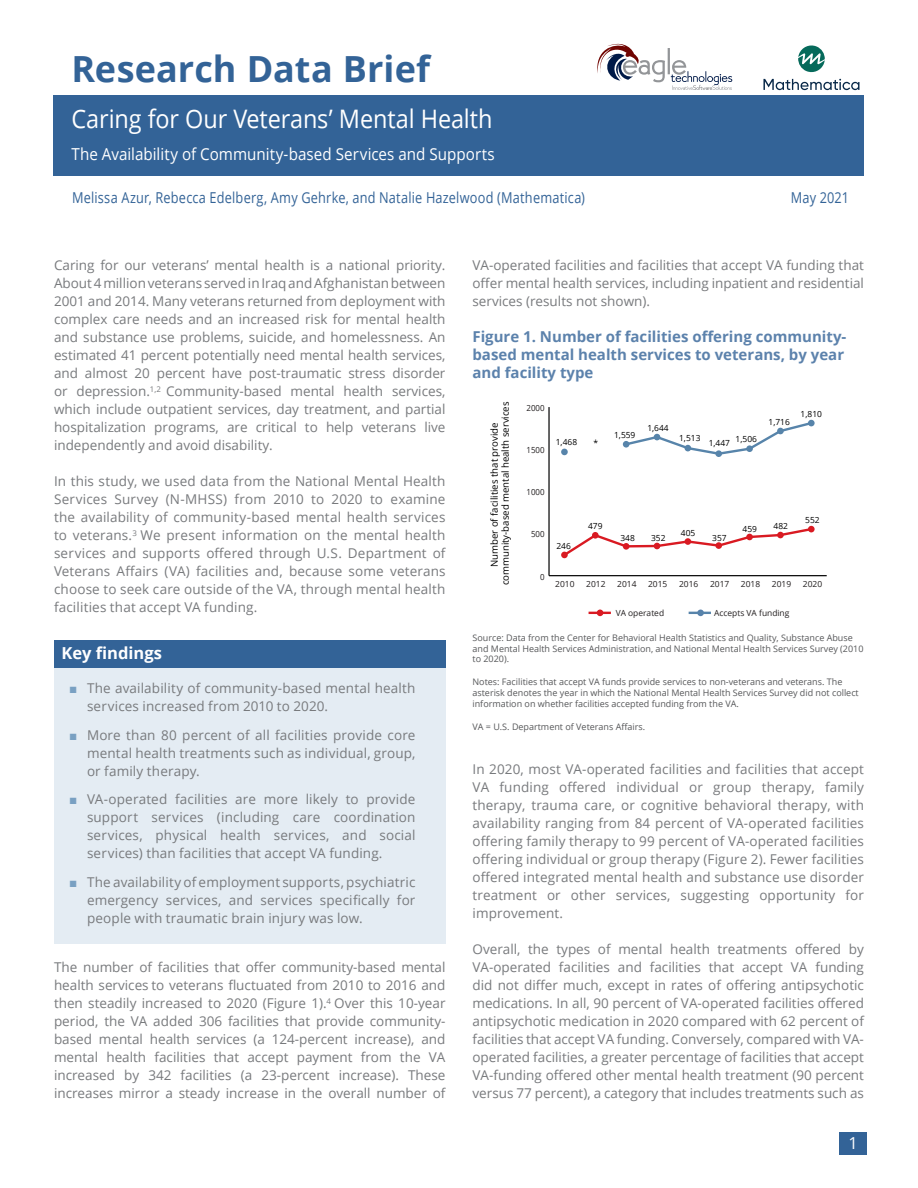
<style>
.page{position:relative;width:918px;height:1188px;background:#fff}
.page>*{position:absolute;margin:0;border:0;box-sizing:border-box;transform-origin:0 0}
.Main_Head{font:700 36px "Open Sans";letter-spacing:.005em;color:#336397}
.t1{font:25.5px "Open Sans";letter-spacing:-.005em;color:#fff;scale:.92 1}
.t2{font:16.5px "Open Sans";color:#fff;scale:.92 1}
.Subhead{font:700 16.5px "Open Sans";color:#fff}
.t3{font:16.5px "Open Sans";color:#fff}
.Figure_Title{font:700 15px/18px "Open Sans";color:#5c82ac}
.Authors{font:15px "Open Sans";letter-spacing:.015em;color:#336397;scale:.85 1}
.Body_Text{font:13.5px/18px "Open Sans";letter-spacing:.01em;color:#787a7d;text-align:justify}
.t4{font:9.6px/10.8px "Open Sans";color:#000;text-align:center}
.Figure_Source{font:9px/10.8px "Open Sans";color:#57585a}
.t5{font:8.4px "Open Sans";color:#000}
.t6{font:8.4px "Open Sans";color:#231f20}
.t7{font:8.4px "Open Sans";color:#231f20;scale:.94 1}
.s1{font-family:"Arial";color:#79a0c2}
</style>
<div class="page">
<div style="left:839px;top:1132px;width:28px;height:23px;background:#336397"></div>
<div style="left:54px;top:642px;width:392px;height:302px;background:#e4ecf3"></div>
<div style="left:54px;top:640px;width:392px;height:27px;background:#336397"></div>
<div style="left:53px;top:95px;width:810px;height:51px;background:#336397"></div>
<div style="left:53px;top:136px;width:810px;height:40px;background:#336397"></div>
<svg style="left:597px;top:44px;width:135px;height:46px"></svg>
<hr style="left:549px;top:575px;width:278px;height:1px;background:#000">
<hr style="left:548px;top:407px;width:2px;height:169px;background:#000">
<svg style="left:561px;top:526px;width:253px;height:32px"></svg>
<div style="left:685px;top:538px;width:6px;height:7px;background:#d91a22;border-radius:50%"></div>
<div style="left:715px;top:542px;width:7px;height:7px;background:#d91a22;border-radius:50%"></div>
<div style="left:746px;top:534px;width:7px;height:6px;background:#d91a22;border-radius:50%"></div>
<div style="left:777px;top:532px;width:7px;height:6px;background:#d91a22;border-radius:50%"></div>
<div style="left:808px;top:526px;width:7px;height:6px;background:#d91a22;border-radius:50%"></div>
<div style="left:561px;top:449px;width:7px;height:6px;background:#5784aa;border-radius:50%"></div>
<svg style="left:623px;top:420px;width:191px;height:36px"></svg>
<div style="left:715px;top:450px;width:7px;height:7px;background:#5784aa;border-radius:50%"></div>
<div style="left:746px;top:445px;width:7px;height:7px;background:#5784aa;border-radius:50%"></div>
<div style="left:777px;top:428px;width:7px;height:6px;background:#5784aa;border-radius:50%"></div>
<div style="left:808px;top:420px;width:7px;height:6px;background:#5784aa;border-radius:50%"></div>
<div style="left:697px;top:610px;width:7px;height:6px;background:#5780ab;border-radius:50%"></div>
<svg style="left:597px;top:610px;width:6px;height:6px"></svg>
<hr style="left:589px;top:612px;width:22px;height:2px;background:#d91a22">
<hr style="left:689px;top:612px;width:22px;height:2px;background:#5784aa">
<svg style="left:763px;top:45px;width:96px;height:45px"></svg>
<p class="Main_Head" style="left:71px;top:43px;width:360px">Research Data Brief</p>
<p class="t1" style="left:71px;top:101px;width:459px">Caring for Our Veterans’ Mental Health</p>
<p class="t2" style="left:71px;top:142px;width:462px">The Availability of Community-based Services and Supports</p>
<p class="Authors" style="left:72px;top:187px;width:605px">Melissa Azur, Rebecca Edelberg, Amy Gehrke, and Natalie Hazelwood (Mathematica)</p>
<p class="Authors" style="left:791px;top:187px;width:70px">May 2021</p>
<p class="Body_Text" style="left:54px;top:256px;width:393px">Caring for our veterans’ mental health is a national priority.<br>About 4 million veterans served in Iraq and Afghanistan between 2001 and 2014. Many veterans returned from deployment with complex care needs and an increased risk for mental health and substance use problems, suicide, and homelessness. An estimated 41 percent potentially need mental health services, and almost 20 percent have post-traumatic stress disorder or depression.<sup>1,2</sup> Community-based mental health services, which include outpatient services, day treatment, and partial hospitalization programs, are critical to help veterans live independently and avoid disability.</p>
<p class="Body_Text" style="left:54px;top:472px;width:393px">In this study, we used data from the National Mental Health Services Survey (N-MHSS) from 2010 to 2020 to examine the availability of community-based mental health services to veterans.<sup>3</sup> We present information on the mental health services and supports offered through U.S. Department of Veterans Affairs (VA) facilities and, because some veterans choose to seek care outside of the VA, through mental health facilities that accept VA funding.</p>
<p class="Subhead" style="left:62px;top:641px;width:102px">Key findings</p>
<p class="Body_Text" style="left:87px;top:679px;width:330px;text-indent:-18px"><span class="s1">■</span> The availability of community-based mental health services increased from 2010 to 2020.</p>
<p class="Body_Text" style="left:87px;top:726px;width:330px;text-indent:-18px"><span class="s1">■</span> More than 80 percent of all facilities provide core mental health treatments such as individual, group, or family therapy.</p>
<p class="Body_Text" style="left:87px;top:790px;width:330px;text-indent:-18px"><span class="s1">■</span> VA-operated facilities are more likely to provide support services (including care coordination services, physical health services, and social services) than facilities that accept VA funding.</p>
<p class="Body_Text" style="left:87px;top:873px;width:330px;text-indent:-18px"><span class="s1">■</span> The availability of employment supports, psychiatric emergency services, and services specifically for people with traumatic brain injury was low.</p>
<p class="Body_Text" style="left:54px;top:958px;width:393px">The number of facilities that offer community-based mental health services to veterans fluctuated from 2010 to 2016 and then steadily increased to 2020 (Figure 1).<sup>4</sup> Over this 10-year period, the VA added 306 facilities that provide community&shy;based mental health services (a 124-percent increase), and mental health facilities that accept payment from the VA increased by 342 facilities (a 23-percent increase). These increases mirror a steady increase in the overall number of</p>
<p class="Body_Text" style="left:472px;top:256px;width:393px">VA-operated facilities and facilities that accept VA funding that offer mental health services, including inpatient and residential services (results not shown).</p>
<p class="Figure_Title" style="left:472px;top:327px;width:375px">Figure 1. Number of facilities offering community&shy;based mental health services to veterans, by year and facility type</p>
<p class="t4" style="left:489px;top:585px;width:185px;rotate:-90deg">Number of facilities that provide community-based mental health services</p>
<p class="t7" style="left:527px;top:402px;width:21px">2000</p>
<p class="t7" style="left:527px;top:444px;width:21px">1500</p>
<p class="t5" style="left:556px;top:436px;width:23px">1,468</p>
<p class="t5" style="left:594px;top:437px;width:6px">*</p>
<p class="t5" style="left:614px;top:429px;width:23px">1,559</p>
<p class="t5" style="left:647px;top:422px;width:23px">1,644</p>
<p class="t5" style="left:679px;top:432px;width:23px">1,513</p>
<p class="t5" style="left:736px;top:433px;width:23px">1,506</p>
<p class="t5" style="left:709px;top:437px;width:23px">1,447</p>
<p class="t5" style="left:769px;top:416px;width:23px">1,716</p>
<p class="t5" style="left:801px;top:408px;width:23px">1,810</p>
<p class="t7" style="left:527px;top:486px;width:21px">1000</p>
<p class="t7" style="left:531px;top:529px;width:16px">500</p>
<p class="t7" style="left:540px;top:571px;width:6px">0</p>
<p class="t5" style="left:556px;top:540px;width:16px">246</p>
<p class="t5" style="left:588px;top:520px;width:16px">479</p>
<p class="t5" style="left:620px;top:532px;width:16px">348</p>
<p class="t5" style="left:651px;top:532px;width:16px">352</p>
<p class="t5" style="left:681px;top:527px;width:16px">405</p>
<p class="t5" style="left:712px;top:532px;width:16px">357</p>
<p class="t5" style="left:743px;top:523px;width:16px">459</p>
<p class="t5" style="left:774px;top:521px;width:16px">482</p>
<p class="t5" style="left:805px;top:515px;width:16px">552</p>
<p class="t6" style="left:555px;top:578px;width:21px">2010</p>
<p class="t6" style="left:586px;top:578px;width:21px">2012</p>
<p class="t6" style="left:617px;top:578px;width:21px">2014</p>
<p class="t6" style="left:648px;top:578px;width:21px">2015</p>
<p class="t6" style="left:679px;top:578px;width:21px">2016</p>
<p class="t6" style="left:710px;top:578px;width:21px">2017</p>
<p class="t6" style="left:741px;top:578px;width:21px">2018</p>
<p class="t6" style="left:772px;top:578px;width:21px">2019</p>
<p class="t6" style="left:803px;top:578px;width:21px">2020</p>
<p class="t6" style="left:616px;top:607px;width:50px">VA operated</p>
<p class="t6" style="left:714px;top:607px;width:77px">Accepts VA funding</p>
<p class="Figure_Source" style="left:472px;top:632px;width:393px">Source: Data from the Center for Behavioral Health Statistics and Quality, Substance Abuse and Mental Health Services Administration, and National Mental Health Services Survey (2010 to 2020).</p>
<p class="Figure_Source" style="left:472px;top:676px;width:388px">Notes: Facilities that accept VA funds provide services to non-veterans and veterans. The asterisk denotes the year in which the National Mental Health Services Survey did not collect information on whether facilities accepted funding from the VA.</p>
<p class="Figure_Source" style="left:472px;top:721px;width:174px">VA = U.S. Department of Veterans Affairs.</p>
<p class="Body_Text" style="left:472px;top:760px;width:393px">In 2020, most VA-operated facilities and facilities that accept VA funding offered individual or group therapy, family therapy, trauma care, or cognitive behavioral therapy, with availability ranging from 84 percent of VA-operated facilities offering family therapy to 99 percent of VA-operated facilities offering individual or group therapy (Figure 2). Fewer facilities offered integrated mental health and substance use disorder treatment or other services, suggesting opportunity for improvement.</p>
<p class="Body_Text" style="left:472px;top:940px;width:393px">Overall, the types of mental health treatments offered by VA-operated facilities and facilities that accept VA funding did not differ much, except in rates of offering antipsychotic medications. In all, 90 percent of VA-operated facilities offered antipsychotic medication in 2020 compared with 62 percent of facilities that accept VA funding. Conversely, compared with VA&shy;operated facilities, a greater percentage of facilities that accept VA-funding offered other mental health treatment (90 percent versus 77 percent), a category that includes treatments such as</p>
<p class="t3" style="left:848px;top:1132px;width:11px">1</p>
</div>
